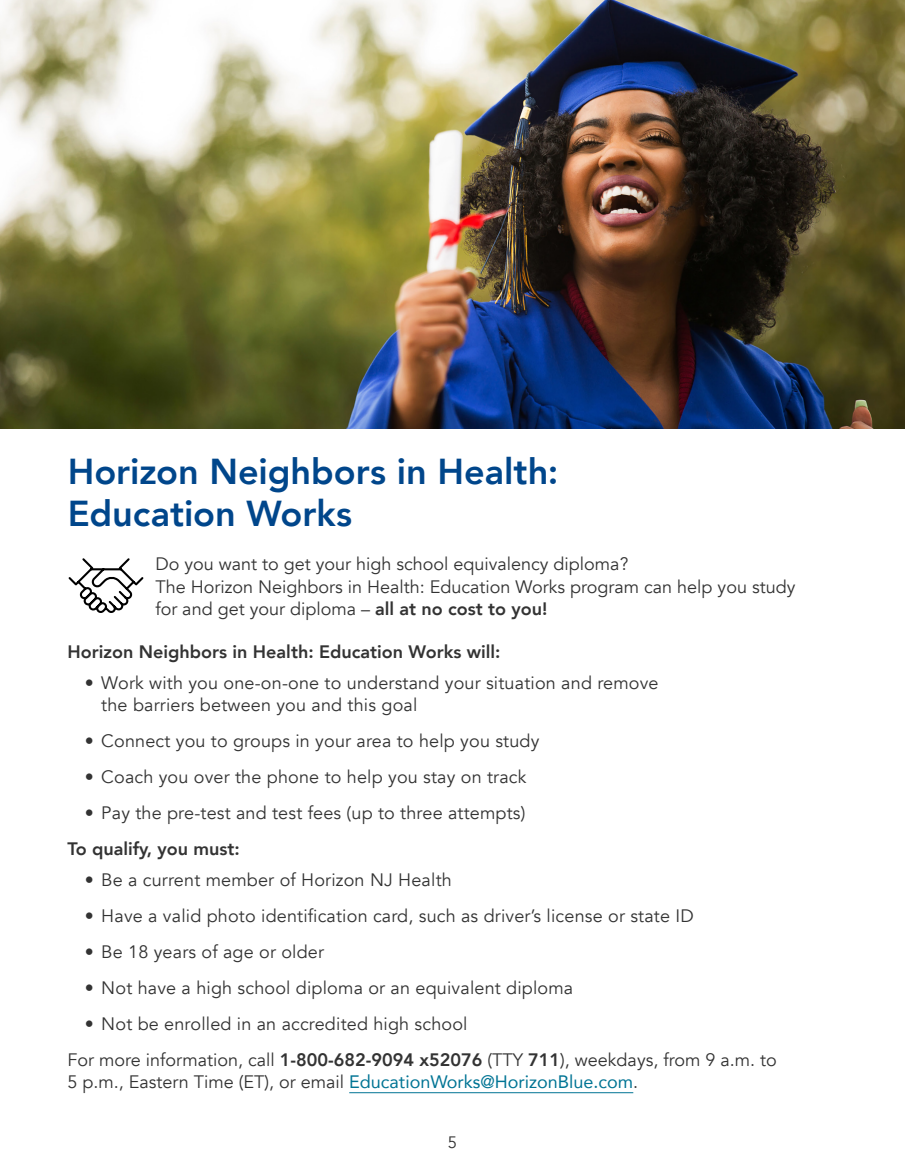
<style>
.page{position:relative;width:905px;height:1168px;background:#fff}
.page>*{position:absolute;margin:0;border:0;box-sizing:border-box;transform-origin:0 0}
.t1{font:800 36px/42px "Avenir";color:#00468b}
.t2{font:18px/22.5px "Avenir";letter-spacing:.01em;color:#333}
.t3{font:800 18px "Avenir";color:#333}
.t4{font:16.5px "Avenir";color:#333}
.s1{font-weight:800}
.s2{color:#007494}
</style>
<div class="page">
<img style="left:0;top:0;width:904px;height:428px">
<svg style="left:69px;top:558px;width:74px;height:55px"></svg>
<hr style="left:349px;top:1092px;width:284px;height:1px;background:#007494">
<h1 class="t1" style="left:68px;top:450px;width:492px">Horizon Neighbors in Health:<br>Education Works</h1>
<p class="t2" style="left:155px;top:553px;width:641px">Do you want to get your high school equivalency diploma?<br>The Horizon Neighbors in Health: Education Works program can help you study for and get your diploma – <span class="s1">all at no cost to you!</span></p>
<p class="t3" style="left:68px;top:638px;width:434px">Horizon Neighbors in Health: Education Works will:</p>
<p class="t2" style="left:101px;top:671px;width:559px;text-indent:-16px">• Work with you one-on-one to understand your situation and remove the barriers between you and this goal</p>
<p class="t2" style="left:85px;top:730px;width:456px">• Connect you to groups in your area to help you study</p>
<p class="t2" style="left:85px;top:766px;width:443px">• Coach you over the phone to help you stay on track</p>
<p class="t2" style="left:85px;top:802px;width:442px">• Pay the pre-test and test fees (up to three attempts)</p>
<p class="t3" style="left:68px;top:835px;width:174px">To qualify, you must:</p>
<p class="t2" style="left:85px;top:868px;width:368px">• Be a current member of Horizon NJ Health</p>
<p class="t2" style="left:85px;top:904px;width:610px">• Have a valid photo identification card, such as driver’s license or state ID</p>
<p class="t2" style="left:85px;top:940px;width:241px">• Be 18 years of age or older</p>
<p class="t2" style="left:85px;top:976px;width:490px">• Not have a high school diploma or an equivalent diploma</p>
<p class="t2" style="left:68px;top:1006px;width:710px;line-height:36px;text-indent:17px">• Not be enrolled in an accredited high school<br>For more information, call <span class="s1">1-800-682-9094 x52076</span> (TTY <span class="s1">711</span>), weekdays, from 9 a.m. to</p>
<p class="t2" style="left:68px;top:1071px;width:572px">5 p.m., Eastern Time (ET), or email <span class="s2">EducationWorks@HorizonBlue.com</span>.</p>
<p class="t4" style="left:448px;top:1133px;width:11px">5</p>
</div>
